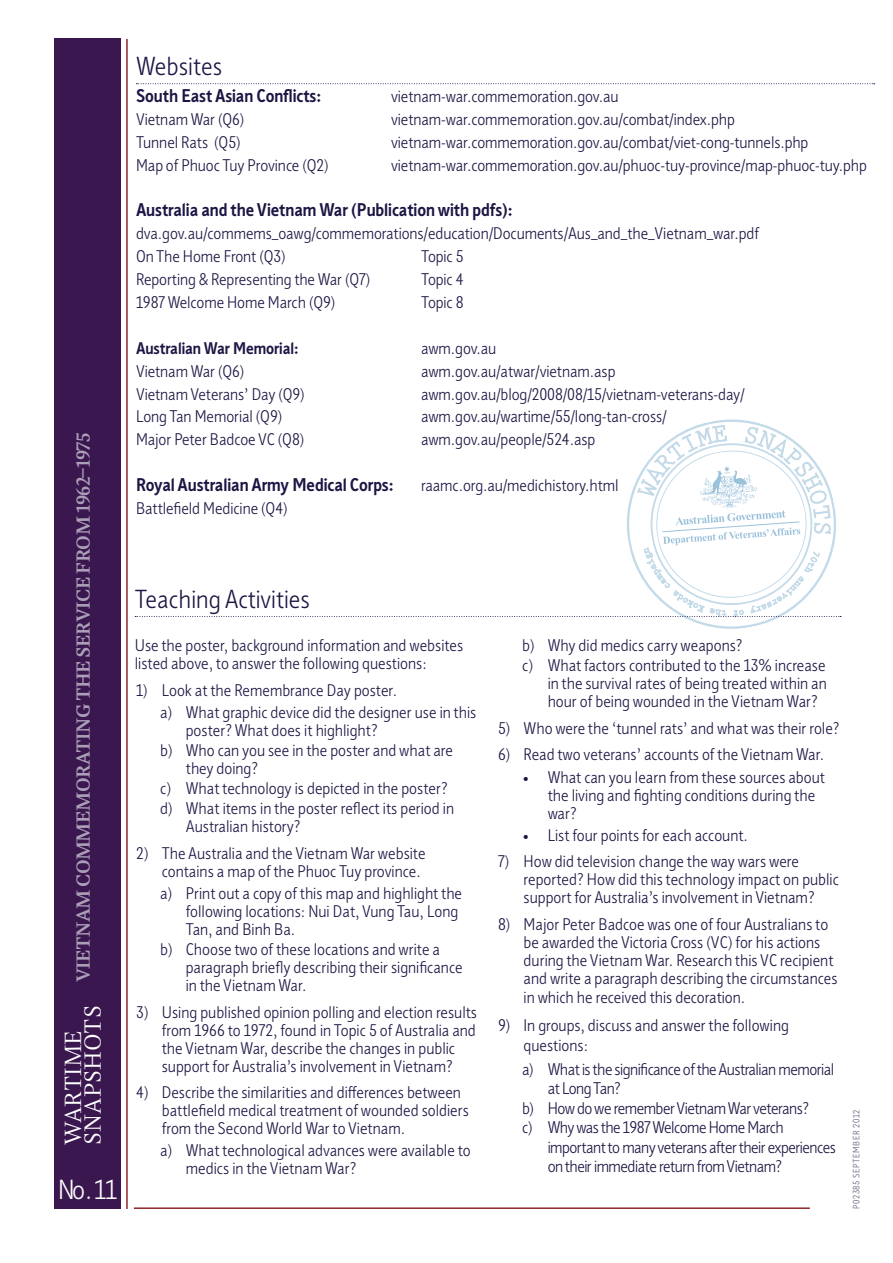
<style>
.page{position:relative;width:893px;height:1263px;background:#fff}
.page>*{position:absolute;margin:0;border:0;box-sizing:border-box;transform-origin:0 0}
.t1{font:300 27px "Wayfarer";color:#fff}
.t2{font:300 25.5px "Wayfarer";color:#1b1643}
.t3{font:24px/19.5px "Kingfisher Display";color:#fff}
.t4{font:700 19.5px "Kingfisher";letter-spacing:-.03em;color:#ab9fb8}
.t5{font:700 18px "Wayfarer";letter-spacing:-.005em;color:#1b1643}
.t6{font:300 16.5px/18px "Wayfarer";color:#1b1643}
.t7{font:300 16.5px "Wayfarer";letter-spacing:-.03em;color:#1b1643}
.t8{font:700 16.5px "Wayfarer";letter-spacing:-.005em;color:#1b1643}
.t9{font:300 9px "Wayfarer";letter-spacing:.06em;color:#605875}
</style>
<div class="page">
<hr style="left:126px;top:39px;width:2px;height:1170px;background:#8f2427">
<div style="left:54px;top:39px;width:67px;height:1170px;background:#3b1750"></div>
<hr style="left:134px;top:1207px;width:676px;height:2px;background:#8f2427">
<svg style="left:136px;top:83px;width:739px;height:1px"></svg>
<svg style="left:684px;top:419px;width:158px;height:210px"></svg>
<svg style="left:135px;top:420px;width:706px;height:197px"></svg>
<p class="t4" style="left:70px;top:982px;width:551px;rotate:-90deg">Vietnam commemorating the service from 1962–1975</p>
<h3 class="t3" style="left:63px;top:1145px;width:142px;rotate:-90deg">WARTIME<br>SNAPSHOTS</h3>
<h1 class="t1" style="left:58px;top:1171px;width:60px">No. 11</h1>
<h2 class="t2" style="left:136px;top:49px;width:88px">Websites</h2>
<p class="t5" style="left:136px;top:83px;width:187px">South East Asian Conflicts:</p>
<p class="t6" style="left:391px;top:87px;width:229px">vietnam-war.commemoration.gov.au</p>
<p class="t6" style="left:136px;top:109px;width:110px">Vietnam War (Q6)</p>
<p class="t6" style="left:391px;top:109px;width:345px">vietnam-war.commemoration.gov.au/combat/index.php</p>
<p class="t6" style="left:136px;top:132px;width:106px">Tunnel Rats (Q5)</p>
<p class="t6" style="left:391px;top:132px;width:419px">vietnam-war.commemoration.gov.au/combat/viet-cong-tunnels.php</p>
<p class="t6" style="left:136px;top:155px;width:194px">Map of Phuoc Tuy Province (Q2)</p>
<p class="t6" style="left:391px;top:155px;width:477px">vietnam-war.commemoration.gov.au/phuoc-tuy-province/map-phuoc-tuy.php</p>
<p class="t5" style="left:136px;top:198px;width:378px">Australia and the Vietnam War (Publication with pdfs):</p>
<p class="t6" style="left:136px;top:222px;width:625px;line-height:23px">dva.gov.au/commems_oawg/commemorations/education/Documents/Aus_and_the_Vietnam_war.pdf<br>On The Home Front (Q3)</p>
<p class="t6" style="left:421px;top:247px;width:44px">Topic 5</p>
<p class="t6" style="left:136px;top:270px;width:236px">Reporting &amp; Representing the War (Q7)</p>
<p class="t6" style="left:421px;top:270px;width:44px">Topic 4</p>
<p class="t6" style="left:136px;top:293px;width:201px">1987 Welcome Home March (Q9)</p>
<p class="t6" style="left:421px;top:293px;width:44px">Topic 8</p>
<p class="t8" style="left:136px;top:337px;width:164px">Australian War Memorial:</p>
<p class="t6" style="left:421px;top:338px;width:77px">awm.gov.au</p>
<p class="t6" style="left:136px;top:361px;width:110px">Vietnam War (Q6)</p>
<p class="t6" style="left:421px;top:361px;width:196px">awm.gov.au/atwar/vietnam.asp</p>
<p class="t6" style="left:136px;top:384px;width:170px">Vietnam Veterans’ Day (Q9)</p>
<p class="t6" style="left:421px;top:384px;width:325px">awm.gov.au/blog/2008/08/15/vietnam-veterans-day/</p>
<p class="t6" style="left:136px;top:407px;width:148px">Long Tan Memorial (Q9)</p>
<p class="t6" style="left:421px;top:407px;width:247px">awm.gov.au/wartime/55/long-tan-cross/</p>
<p class="t6" style="left:136px;top:430px;width:170px">Major Peter Badcoe VC (Q8)</p>
<p class="t6" style="left:421px;top:430px;width:176px">awm.gov.au/people/524.asp</p>
<p class="t5" style="left:136px;top:473px;width:259px">Royal Australian Army Medical Corps:</p>
<p class="t6" style="left:421px;top:476px;width:199px">raamc.org.au/medichistory.html</p>
<p class="t6" style="left:136px;top:499px;width:153px">Battlefield Medicine (Q4)</p>
<h2 class="t2" style="left:135px;top:581px;width:177px">Teaching Activities</h2>
<p class="t6" style="left:135px;top:636px;width:330px">Use the poster, background information and websites listed above, to answer the following questions:</p>
<p class="t6" style="left:160px;top:678px;width:318px;line-height:22.2px;text-indent:-24px">1) Look at the Remembrance Day poster.<br>a) What graphic device did the designer use in this</p>
<p class="t6" style="left:160px;top:719px;width:294px;line-height:20.1px;text-indent:25px">poster? What does it highlight?<br>b) Who can you see in the poster and what are</p>
<p class="t6" style="left:160px;top:758px;width:295px;line-height:20.1px;text-indent:25px">they doing?<br>c) What technology is depicted in the poster? d) What items in the poster reflect its period in</p>
<p class="t6" style="left:186px;top:817px;width:116px">Australian history?</p>
<p class="t6" style="left:136px;top:843px;width:291px;text-align:right">2) The Australia and the Vietnam War website contains a map of the Phuoc Tuy province.</p>
<p class="t6" style="left:186px;top:884px;width:278px;text-indent:-25px">a) Print out a copy of this map and highlight the following locations: Nui Dat, Vung Tau, Long<br>Tan, and Binh Ba.</p>
<p class="t6" style="left:186px;top:940px;width:278px;text-indent:-25px">b) Choose two of these locations and write a paragraph briefly describing their significance in the Vietnam War.</p>
<p class="t6" style="left:162px;top:1002px;width:317px;text-indent:-25px">3) Using published opinion polling and election results from 1966 to 1972, found in Topic 5 of Australia and the Vietnam War, describe the changes in public support for Australia’s involvement in Vietnam?</p>
<p class="t6" style="left:162px;top:1083px;width:309px;text-indent:-25px">4) Describe the similarities and differences between battlefield medical treatment of wounded soldiers from the Second World War to Vietnam.</p>
<p class="t6" style="left:186px;top:1141px;width:286px;text-indent:-25px">a) What technological advances were available to medics in the Vietnam War?</p>
<p class="t6" style="left:522px;top:635px;width:305px;line-height:20.1px">b) Why did medics carry weapons?<br>c) What factors contributed to the 13% increase</p>
<p class="t6" style="left:548px;top:674px;width:281px">in the survival rates of being treated within an hour of being wounded in the Vietnam War?</p>
<p class="t6" style="left:498px;top:718px;width:343px">5) Who were the ‘tunnel rats’ and what was their role?</p>
<p class="t6" style="left:498px;top:745px;width:327px">6) Read two veterans’ accounts of the Vietnam War.</p>
<p class="t6" style="left:548px;top:767px;width:279px;text-indent:-25px">• What can you learn from these sources about the living and fighting conditions during the war?</p>
<p class="t6" style="left:522px;top:825px;width:227px">• List four points for each account.</p>
<p class="t6" style="left:524px;top:852px;width:317px;text-indent:-25px">7) How did television change the way wars were reported? How did this technology impact on public support for Australia’s involvement in Vietnam?</p>
<p class="t6" style="left:524px;top:914px;width:315px;text-indent:-25px">8) Major Peter Badcoe was one of four Australians to be awarded the Victoria Cross (VC) for his actions during the Vietnam War. Research this VC recipient and write a paragraph describing the circumstances</p>
<p class="t6" style="left:524px;top:988px;width:223px">in which he received this decoration.</p>
<p class="t6" style="left:524px;top:1015px;width:267px;line-height:19.5px;text-indent:-25px">9) In groups, discuss and answer the following questions:</p>
<p class="t7" style="left:522px;top:1058px;width:314px">a) What is the significance of the Australian memorial</p>
<p class="t7" style="left:548px;top:1077px;width:75px">at Long Tan?</p>
<p class="t7" style="left:522px;top:1097px;width:288px">b) How do we remember Vietnam War veterans?</p>
<p class="t7" style="left:522px;top:1116px;width:263px">c) Why was the 1987 Welcome Home March</p>
<p class="t7" style="left:548px;top:1136px;width:290px">important to many veterans after their experiences</p>
<p class="t7" style="left:548px;top:1155px;width:236px">on their immediate return from Vietnam?</p>
<p class="t9" style="left:850px;top:1209px;width:101px;rotate:-90deg">P02385 SEPTEMBER 2012</p>
</div>
